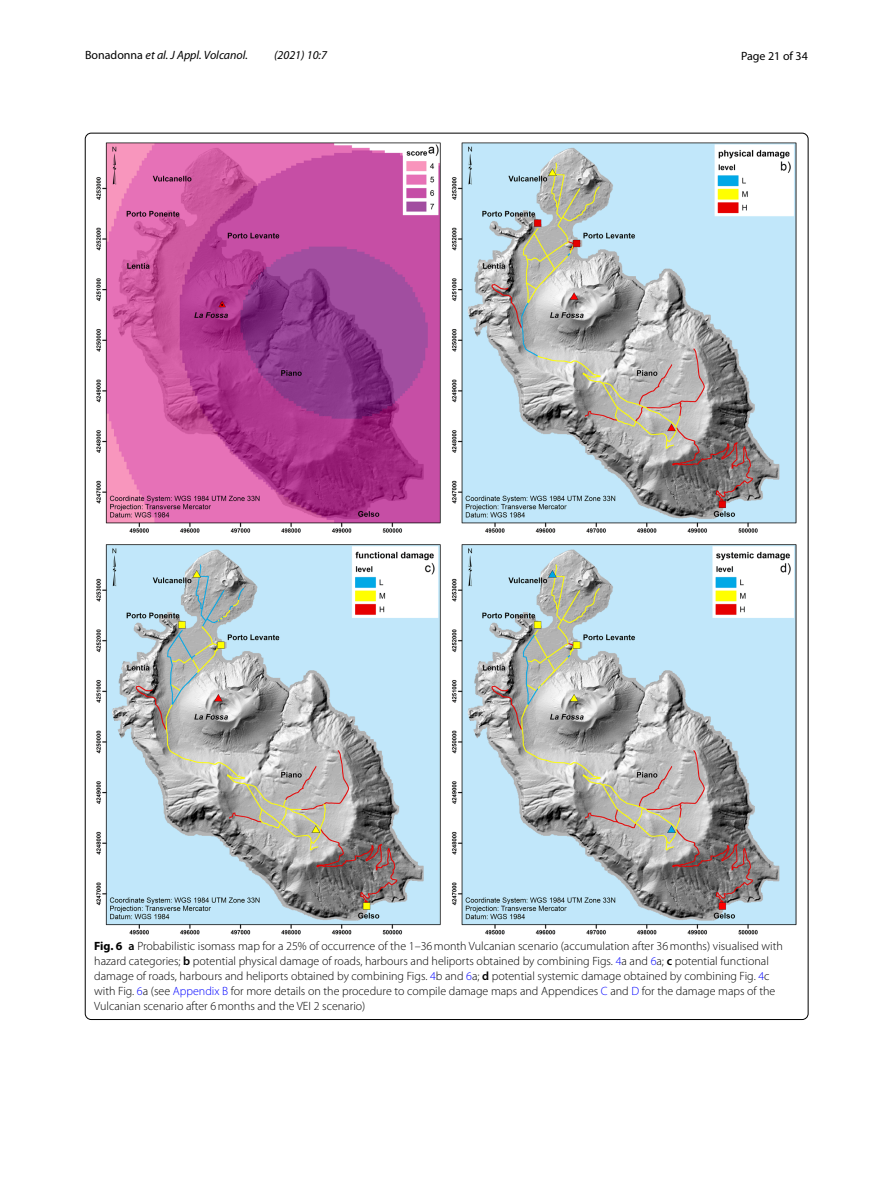
<style>
.page{position:relative;width:893px;height:1187px;background:#fff}
.page>*{position:absolute;margin:0;border:0;box-sizing:border-box;transform-origin:0 0}
.t1{font:300 12px/15px "Myriad Pro";color:#000}
.t2{font:italic 12px "Myriad Pro";color:#000}
.t3{font:12px "Myriad Pro";color:#000}
.s1{font-style:normal}
.s2{font-weight:700}
.s3{font-weight:600}
.s4{color:#00f}
</style>
<div class="page">
<img style="left:96px;top:142px;width:701px;height:792px">
<p class="t2" style="left:85px;top:48px;width:164px"><span class="s1">Bonadonna</span> et al. J Appl. Volcanol.</p>
<p class="t2" style="left:274px;top:48px;width:54px">(2021) 10:7</p>
<p class="t3" style="left:741px;top:48px;width:68px">Page 21 of 34</p>
<p class="t1" style="left:94px;top:938px;width:690px"><span class="s2">Fig. 6</span> <span class="s3">a</span> Probabilistic isomass map for a 25% of occurrence of the 1–36month Vulcanian scenario (accumulation after 36months) visualised with hazard categories; <span class="s3">b</span> potential physical damage of roads, harbours and heliports obtained by combining Figs. <span class="s4">4</span>a and <span class="s4">6</span>a; <span class="s3">c</span> potential functional damage of roads, harbours and heliports obtained by combining Figs. <span class="s4">4</span>b and <span class="s4">6</span>a; <span class="s3">d</span> potential systemic damage obtained by combining Fig. <span class="s4">4</span>c with Fig. <span class="s4">6</span>a (see <span class="s4">Appendix B</span> for more details on the procedure to compile damage maps and Appendices <span class="s4">C</span> and <span class="s4">D</span> for the damage maps of the Vulcanian scenario after 6months and the VEI 2 scenario)</p>
</div>
